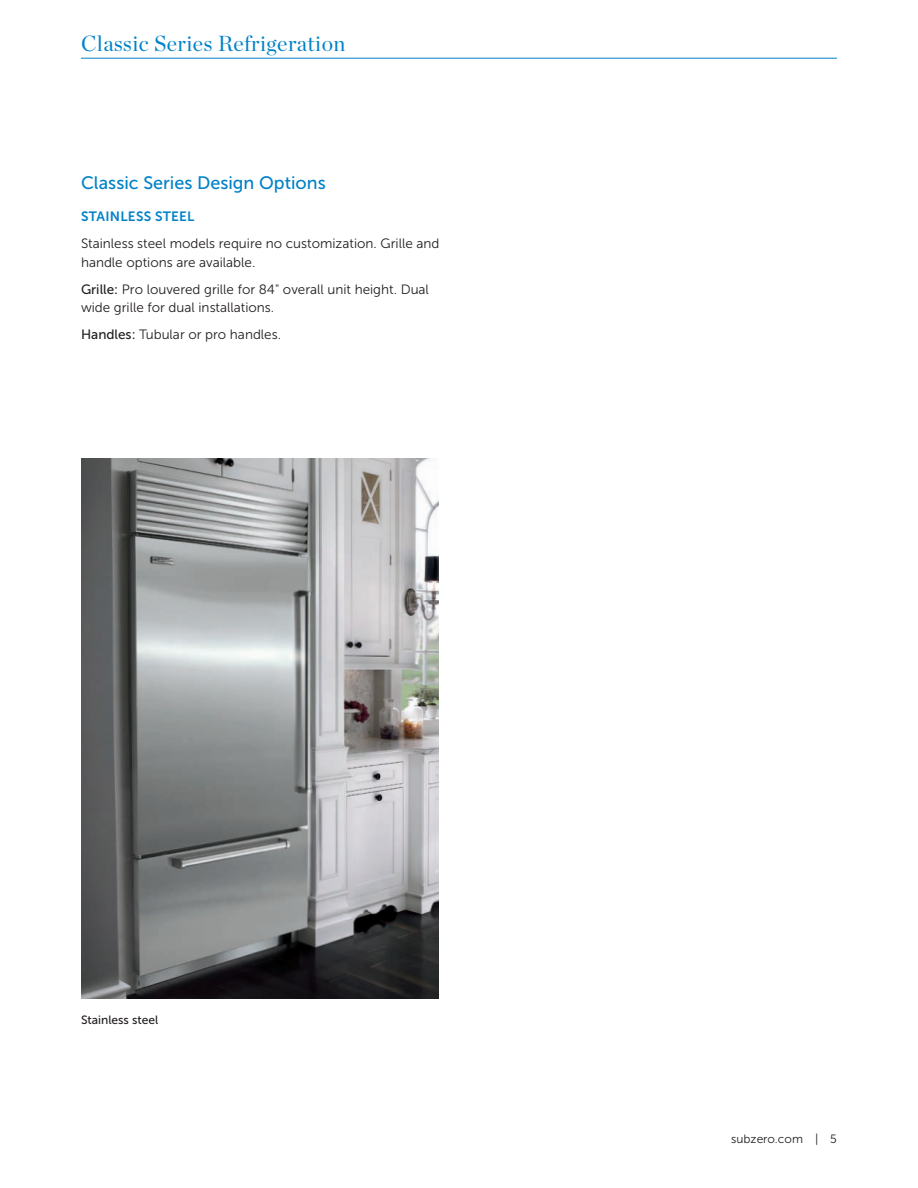
<style>
.page{position:relative;width:918px;height:1188px;background:#fff}
.page>*{position:absolute;margin:0;border:0;box-sizing:border-box;transform-origin:0 0}
.t1{font:21.75px "Chronicle Display";letter-spacing:.02em;color:#0082c8}
.t2{font:18px "Museo Sans 500";color:#0082c8}
.t3{font:13.5px/18.8px "Museo Sans 300";color:#231f20}
.t4{font:13.5px "Museo Sans 700";letter-spacing:.02em;color:#0082c8}
.t5{font:12px "Museo Sans 500";color:#231f20}
.t6{font:12px "Museo Sans 300";color:#231f20}
.s1{font-family:"Museo Sans 500"}
</style>
<div class="page">
<img style="left:81px;top:459px;width:358px;height:540px">
<hr style="left:81px;top:58px;width:756px;height:1px;background:#0082c8">
<h1 class="t1" style="left:81px;top:27px;width:266px">Classic Series Refrigeration</h1>
<h2 class="t2" style="left:81px;top:173px;width:246px">Classic Series Design Options</h2>
<p class="t4" style="left:81px;top:209px;width:115px">STAINLESS STEEL</p>
<p class="t3" style="left:81px;top:234px;width:360px">Stainless steel models require no customization. Grille and handle options are available.</p>
<p class="t3" style="left:81px;top:280px;width:349px"><span class="s1">Grille:</span> Pro louvered grille for 84" overall unit height. Dual wide grille for dual installations.</p>
<p class="t3" style="left:81px;top:325px;width:202px"><span class="s1">Handles:</span> Tubular or pro handles.</p>
<p class="t5" style="left:81px;top:1013px;width:79px">Stainless steel</p>
<p class="t6" style="left:731px;top:1132px;width:107px">subzero.com | 5</p>
</div>
